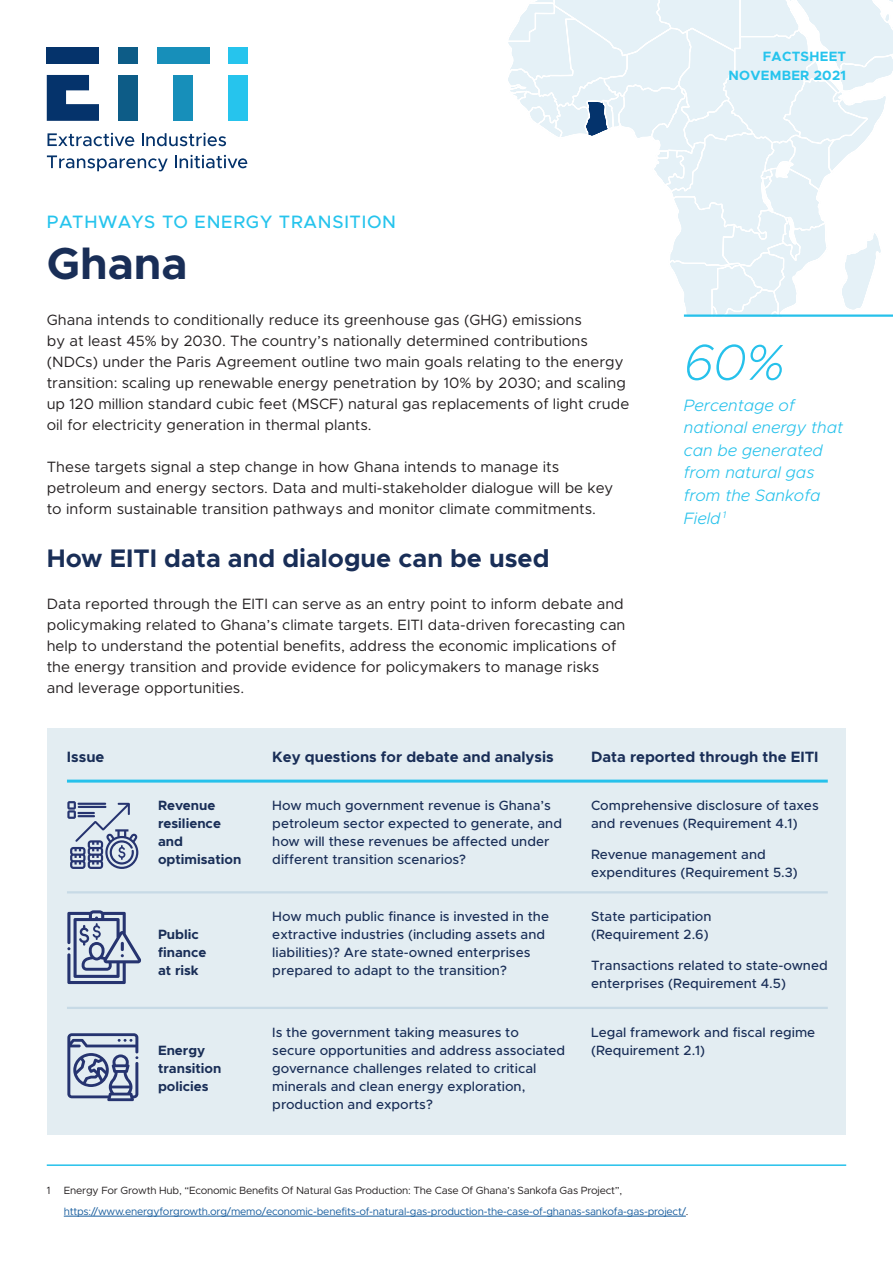
<style>
.page{position:relative;width:893px;height:1263px;background:#fff}
.page>*{position:absolute;margin:0;border:0;box-sizing:border-box;transform-origin:0 0}
.t1{font:italic 200 50.7px "Metropolis";color:#26c1eb}
.t2{font:700 45px "Metropolis";color:#192e57}
.t3{font:700 25.5px "Metropolis";color:#192e57}
.t4{font:500 18px "Metropolis";letter-spacing:.04em;color:#26c4ed}
.Body_text{font:italic 300 16.5px/22.6px "Metropolis";color:#26c1eb}
.t5{font:15px/21px "Metropolis";color:#231f20}
.t6{font:700 15px "Metropolis";color:#192e57}
.t7{font:500 13.5px/18px "Metropolis";color:#192e57}
.t8{font:700 13.5px/18px "Metropolis";color:#192e57}
.t9{font:700 13.5px/19.5px "Metropolis";letter-spacing:.02em;color:#26c4ed;text-align:right}
.t10{font:10.5px/21px "Metropolis";letter-spacing:-.02em;color:#175d9e}
.t11{font:10.5px "Metropolis";color:#231f20}
.s1{color:#231f20}
</style>
<div class="page">
<div style="left:47px;top:728px;width:799px;height:406px;background:#e3edf2"></div>
<svg style="left:508px;top:0;width:385px;height:317px"></svg>
<svg style="left:48px;top:133px;width:86px;height:13px"></svg>
<svg style="left:142px;top:133px;width:84px;height:13px"></svg>
<svg style="left:47px;top:155px;width:121px;height:16px"></svg>
<svg style="left:175px;top:155px;width:72px;height:13px"></svg>
<div style="left:47px;top:47px;width:52px;height:16px;background:#05336b"></div>
<svg style="left:47px;top:75px;width:52px;height:46px"></svg>
<div style="left:118px;top:47px;width:20px;height:16px;background:#0d5c87"></div>
<div style="left:118px;top:75px;width:20px;height:46px;background:#0d5c87"></div>
<div style="left:157px;top:47px;width:52px;height:16px;background:#178fba"></div>
<div style="left:174px;top:75px;width:19px;height:46px;background:#178fba"></div>
<div style="left:229px;top:47px;width:19px;height:16px;background:#26c4ed"></div>
<div style="left:229px;top:75px;width:19px;height:46px;background:#26c4ed"></div>
<hr style="left:64px;top:1216px;width:622px;height:1px;background:#175d9e">
<hr style="left:47px;top:1164px;width:799px;height:2px;background:#26c1eb">
<hr style="left:684px;top:314px;width:209px;height:3px;background:#26c1eb">
<hr style="left:67px;top:780px;width:761px;height:3px;background:#26c1eb">
<hr style="left:67px;top:891px;width:761px;height:2px;background:#c7dae6">
<hr style="left:67px;top:1007px;width:761px;height:2px;background:#c7dae6">
<svg style="left:67px;top:801px;width:71px;height:68px"></svg>
<svg style="left:67px;top:910px;width:74px;height:74px"></svg>
<svg style="left:67px;top:1033px;width:71px;height:68px"></svg>
<p class="t4" style="left:47px;top:210px;width:351px">PATHWAYS TO ENERGY TRANSITION</p>
<p class="t2" style="left:47px;top:235px;width:142px">Ghana</p>
<p class="t5" style="left:47px;top:309px;width:584px">Ghana intends to conditionally reduce its greenhouse gas (GHG) emissions<br>by at least 45% by 2030. The country’s nationally determined contributions (NDCs) under the Paris Agreement outline two main goals relating to the energy transition: scaling up renewable energy penetration by 10% by 2030; and scaling up 120 million standard cubic feet (MSCF) natural gas replacements of light crude oil for electricity generation in thermal plants.</p>
<p class="t5" style="left:47px;top:456px;width:568px">These targets signal a step change in how Ghana intends to manage its petroleum and energy sectors. Data and multi-stakeholder dialogue will be key to inform sustainable transition pathways and monitor climate commitments.</p>
<p class="t3" style="left:47px;top:542px;width:504px">How EITI data and dialogue can be used</p>
<p class="t5" style="left:47px;top:593px;width:580px">Data reported through the EITI can serve as an entry point to inform debate and policymaking related to Ghana’s climate targets. EITI data-driven forecasting can help to understand the potential benefits, address the economic implications of the energy transition and provide evidence for policymakers to manage risks and leverage opportunities.</p>
<p class="t9" style="left:728px;top:46px;width:119px">FACTSHEET<br>NOVEMBER 2021</p>
<p class="t1" style="left:684px;top:331px;width:103px">60%</p>
<p class="Body_text" style="left:684px;top:394px;width:161px">Percentage of national energy that can be generated from natural gas from the Sankofa<br>Field <sup>1</sup></p>
<p class="t6" style="left:67px;top:747px;width:39px">Issue</p>
<p class="t6" style="left:272px;top:747px;width:283px">Key questions for debate and analysis</p>
<p class="t6" style="left:591px;top:747px;width:229px">Data reported through the EITI</p>
<p class="t8" style="left:158px;top:796px;width:85px">Revenue resilience and optimisation</p>
<p class="t7" style="left:272px;top:796px;width:291px">How much government revenue is Ghana’s petroleum sector expected to generate, and how will these revenues be affected under different transition scenarios?</p>
<p class="t7" style="left:591px;top:796px;width:229px">Comprehensive disclosure of taxes and revenues (Requirement 4.1)</p>
<p class="t7" style="left:591px;top:845px;width:208px">Revenue management and expenditures (Requirement 5.3)</p>
<p class="t8" style="left:158px;top:925px;width:50px">Public finance at risk</p>
<p class="t8" style="left:158px;top:1042px;width:65px">Energy transition policies</p>
<p class="t7" style="left:272px;top:907px;width:278px">How much public finance is invested in the extractive industries (including assets and liabilities)? Are state-owned enterprises prepared to adapt to the transition?</p>
<p class="t7" style="left:591px;top:907px;width:122px">State participation (Requirement 2.6)</p>
<p class="t7" style="left:591px;top:956px;width:238px">Transactions related to state-owned enterprises (Requirement 4.5)</p>
<p class="t7" style="left:272px;top:1024px;width:294px">Is the government taking measures to secure opportunities and address associated governance challenges related to critical minerals and clean energy exploration, production and exports?</p>
<p class="t7" style="left:591px;top:1024px;width:226px">Legal framework and fiscal regime (Requirement 2.1)</p>
<p class="t11" style="left:47px;top:1183px;width:5px">1</p>
<p class="t10" style="left:64px;top:1179px;width:626px"><span class="s1">Energy For Growth Hub, “Economic Benefits Of Natural Gas Production: The Case Of Ghana’s Sankofa Gas Project”, </span>https://www.energyforgrowth.org/memo/economic-benefits-of-natural-gas-production-the-case-of-ghanas-sankofa-gas-project/<span class="s1">.</span></p>
</div>
